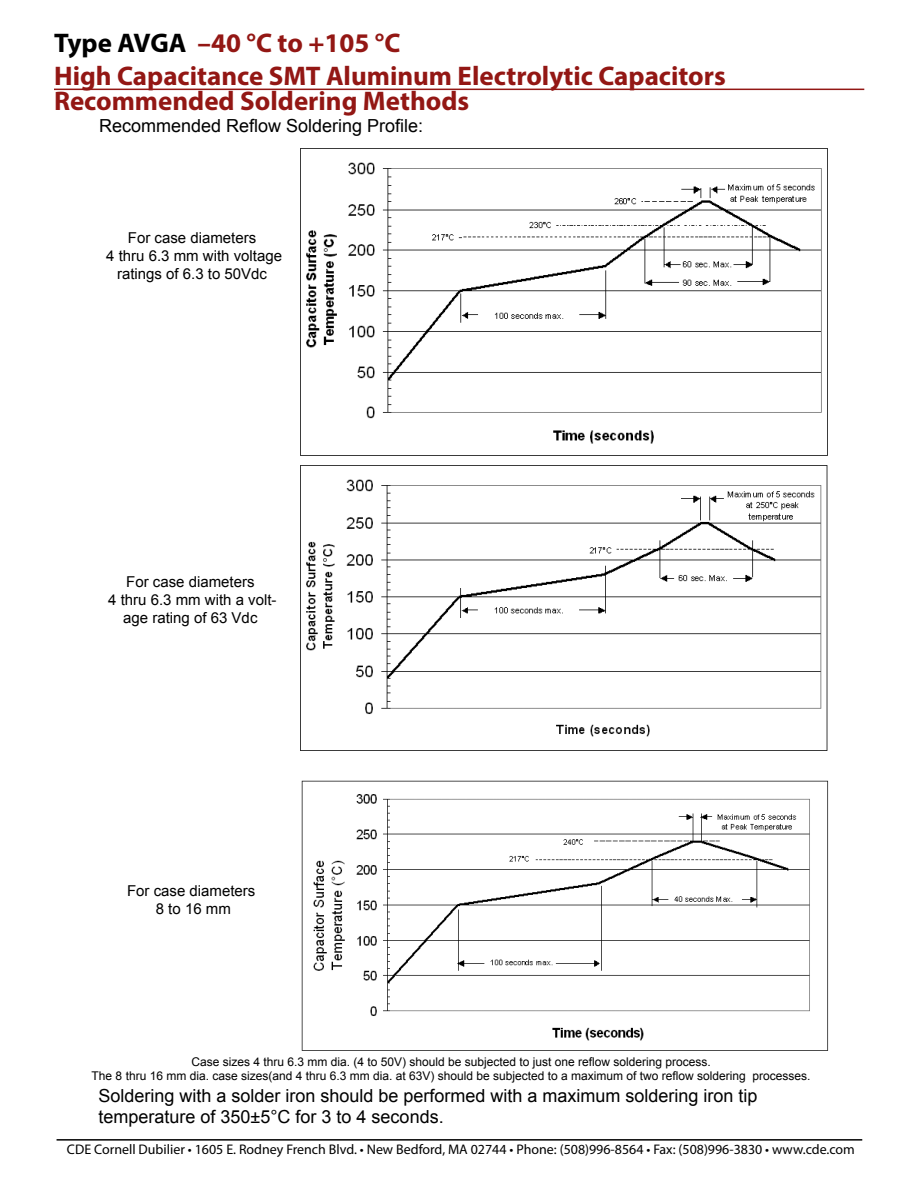
<style>
.page{position:relative;width:918px;height:1188px;background:#fff}
.page>*{position:absolute;margin:0;border:0;box-sizing:border-box;transform-origin:0 0}
.t1{font:700 27px/32.8px "Myriad Pro";color:#931714}
.t2{font:18px/21.6px "Arial";color:#000}
.t3{font:15px/18px "Arial";color:#000;text-align:center}
.t4{font:13.95px "Myriad Pro";color:#000}
.t5{font:12px/14.4px "Arial";color:#000;text-align:center}
.s1{color:#000}
</style>
<div class="page">
<hr style="left:54px;top:89px;width:810px;height:1px;background:#931714">
<hr style="left:57px;top:1139px;width:805px;height:2px;background:#000">
<img style="left:300px;top:148px;width:528px;height:308px">
<img style="left:301px;top:780px;width:528px;height:271px">
<img style="left:300px;top:465px;width:528px;height:286px">
<h1 class="t1" style="left:54px;top:26px;width:673px"><span class="s1">Type AVGA</span> –40 °C to +105 °C<br>High Capacitance SMT Aluminum Electrolytic Capacitors</h1>
<h1 class="t1" style="left:54px;top:84px;width:417px">Recommended Soldering Methods</h1>
<h2 class="t2" style="left:99px;top:115px;width:326px">Recommended Reflow Soldering Profile:</h2>
<p class="t3" style="left:106px;top:229px;width:177px">For case diameters<br>4 thru 6.3 mm with voltage ratings of 6.3 to 50Vdc</p>
<p class="t3" style="left:108px;top:573px;width:170px">For case diameters<br>4 thru 6.3 mm with a volt&shy;age rating of 63 Vdc</p>
<p class="t3" style="left:127px;top:882px;width:130px">For case diameters<br>8 to 16 mm</p>
<p class="t5" style="left:92px;top:1055px;width:720px">Case sizes 4 thru 6.3 mm dia. (4 to 50V) should be subjected to just one reflow soldering process.<br>The 8 thru 16 mm dia. case sizes(and 4 thru 6.3 mm dia. at 63V) should be subjected to a maximum of two reflow soldering processes.</p>
<h2 class="t2" style="left:98px;top:1085px;width:661px">Soldering with a solder iron should be performed with a maximum soldering iron tip temperature of 350±5°C for 3 to 4 seconds.</h2>
<p class="t4" style="left:67px;top:1141px;width:789px">CDE Cornell Dubilier • 1605 E. Rodney French Blvd. • New Bedford, MA 02744 • Phone: (508)996-8564 • Fax: (508)996-3830 • www.cde.com</p>
</div>
